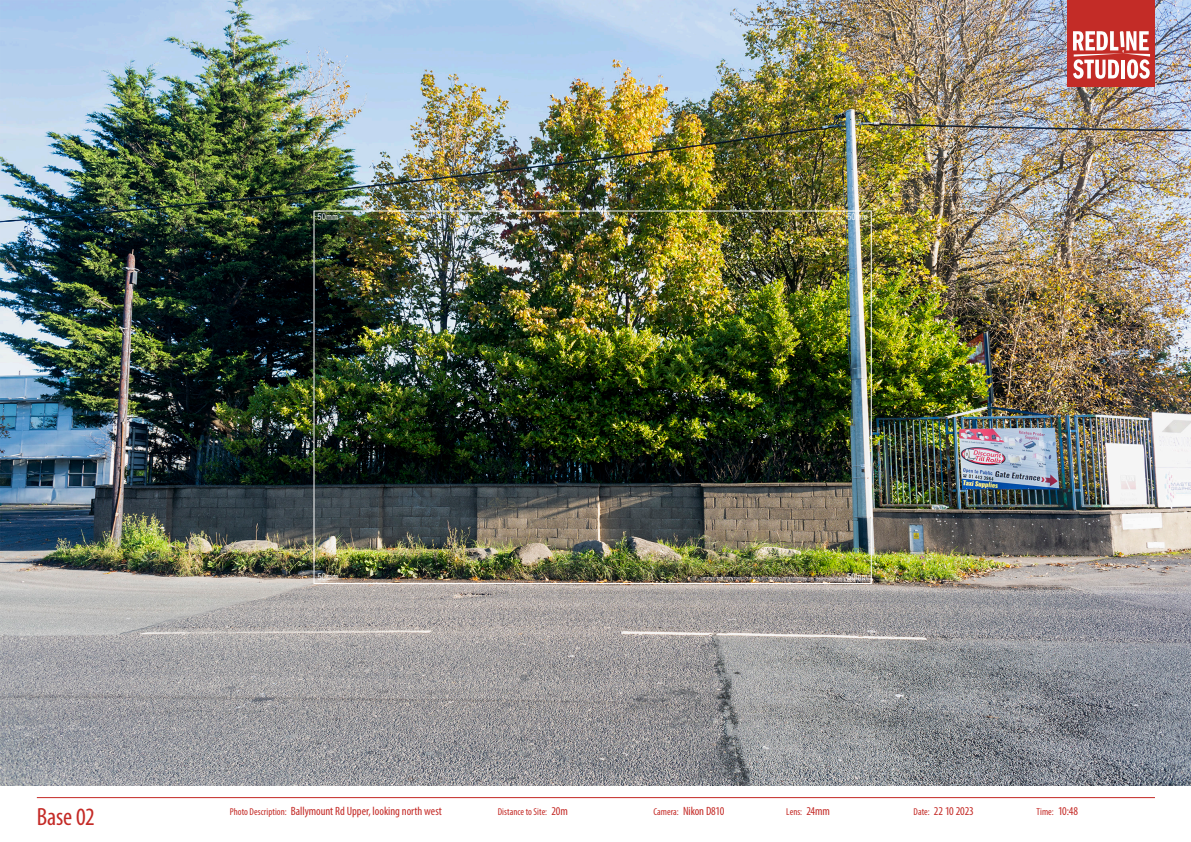
<style>
.page{position:relative;width:1191px;height:842px;background:#fff}
.page>*{position:absolute;margin:0;border:0;box-sizing:border-box;transform-origin:0 0}
.body_text_header{font:condensed 25px "Myriad Pro";letter-spacing:-.005em;color:#c42a26}
.body_text_header-2{font:condensed 12px "Myriad Pro";letter-spacing:-.005em;color:#c42a26}
.body_text_header-3{font:condensed 10px "Myriad Pro";color:#c42a26}
.t1{font:10px "Franklin Gothic URW Com Boo";letter-spacing:.01em;color:#fff}
.s1{font-size:10px}
.s2{font-size:12px}
</style>
<div class="page">
<img style="left:0;top:0;width:1191px;height:785px">
<hr style="left:37px;top:797px;width:1118px;height:1px;background:#c42a26">
<div style="left:1067px;top:0;width:88px;height:87px;background:#c32c27"></div>
<svg style="left:1073px;top:31px;width:77px;height:48px"></svg>
<p class="t1" style="left:317px;top:210px;width:22px">50mm</p>
<p class="t1" style="left:847px;top:210px;width:22px">50mm</p>
<p class="body_text_header" style="left:37px;top:802px;width:60px">Base 02</p>
<p class="t1" style="left:317px;top:570px;width:22px">50mm</p>
<p class="t1" style="left:847px;top:570px;width:22px">50mm</p>
<p class="body_text_header-2" style="left:230px;top:804px;width:214px"><span class="s1">Photo Description:</span> Ballymount Rd Upper, looking north west</p>
<p class="body_text_header-3" style="left:498px;top:806px;width:72px">Distance to Site: <span class="s2">20m</span></p>
<p class="body_text_header-2" style="left:653px;top:804px;width:73px"><span class="s1">Camera:</span> Nikon D810</p>
<p class="body_text_header-3" style="left:786px;top:806px;width:45px">Lens: <span class="s2">24mm</span></p>
<p class="body_text_header-2" style="left:913px;top:804px;width:62px"><span class="s1">Date:</span> 22 10 2023</p>
<p class="body_text_header-3" style="left:1036px;top:806px;width:43px">Time: <span class="s2">10:48</span></p>
</div>
